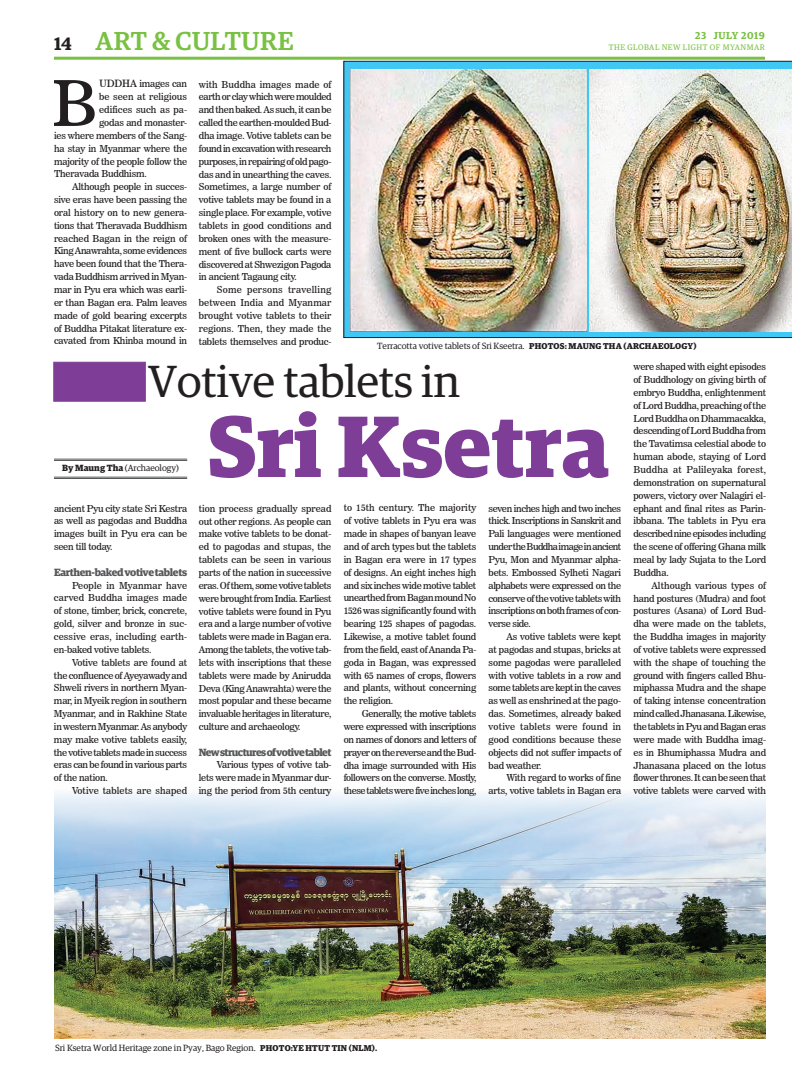
<style>
.page{position:relative;width:792px;height:1080px;background:#fff}
.page>*{position:absolute;margin:0;border:0;box-sizing:border-box;transform-origin:0 0}
.t1{font:700 87px "Guardian Egyp";color:#7e3e98}
.t2{font:62.9px "News 706 BT Roman C";color:#231f20}
.t3{font:45px "Guardian Egyp";color:#231f20}
.t4{font:500 26px "Guardian Egyp";letter-spacing:.02em;color:#79c142}
.t5{font:700 10.5px "Guardian Egyp";letter-spacing:-.055em;color:#57585a}
.t6{font:700 10.5px "Guardian Egyp";letter-spacing:-.035em;color:#57585a}
.t7{font:600 10px "Guardian Egyp";letter-spacing:.06em;color:#79c142}
.t8{font:9.5px/12.9px "News 706 BT Roman C";letter-spacing:-.02em;color:#231f20;text-align:justify}
.t9{font:9.5px "News 706 BT Roman C";color:#231f20}
.t10{font:9.5px "News 706 BT Roman C";letter-spacing:.005em;color:#231f20}
.t11{font:9px "Guardian Egyp";color:#231f20}
.t12{font:8px "Guardian Egyp";letter-spacing:.06em;color:#79c142}
.s1{font-weight:600;font-size:18px;color:#231f20}
.s2{font-size:10px}
.s3{font-weight:700;font-size:8.5px}
.s4{font-weight:700}
</style>
<div class="page">
<hr style="left:54px;top:57px;width:711px;height:3px;background:#79c142">
<img style="left:54px;top:792px;width:712px;height:246px">
<div style="left:54px;top:362px;width:91px;height:39px;background:#7e3e98;border:1px solid #7e3e98"></div>
<svg style="left:344px;top:61px;width:448px;height:277px;background:#45b4da"></svg>
<img style="left:350px;top:69px;width:237px;height:262px">
<img style="left:590px;top:69px;width:202px;height:262px">
<hr style="left:54px;top:459px;width:133px;height:1px;background:#57585a">
<hr style="left:54px;top:460px;width:133px;height:1px;background:#57585a">
<hr style="left:54px;top:477px;width:133px;height:1px;background:#57585a">
<hr style="left:54px;top:478px;width:133px;height:1px;background:#57585a">
<h3 class="t4" style="left:54px;top:23px;width:241px"><span class="s1">14</span> ART &amp; CULTURE</h3>
<h2 class="t2" style="left:52px;top:66px;width:47px">B</h2>
<p class="t8" style="left:99px;top:78px;width:90px"><span class="s2">UDDHA</span> images can</p>
<p class="t9" style="left:99px;top:91px;width:89px">be seen at religious</p>
<p class="t9" style="left:99px;top:104px;width:89px">edifices such as pa-</p>
<p class="t8" style="left:99px;top:116px;width:90px">godas and monaster-</p>
<p class="t8" style="left:54px;top:129px;width:135px">ies where members of the Sang-</p>
<p class="t8" style="left:54px;top:142px;width:135px">ha stay in Myanmar where the</p>
<p class="t8" style="left:54px;top:155px;width:135px">majority of the people follow the</p>
<p class="t8" style="left:54px;top:167px;width:94px">Theravada Buddhism.</p>
<p class="t8" style="left:72px;top:180px;width:117px">Although people in succes-</p>
<p class="t8" style="left:54px;top:193px;width:135px">sive eras have been passing the</p>
<p class="t8" style="left:54px;top:206px;width:135px">oral history on to new genera-</p>
<p class="t8" style="left:54px;top:219px;width:135px">tions that Theravada Buddhism</p>
<p class="t8" style="left:54px;top:232px;width:135px">reached Bagan in the reign of</p>
<p class="t8" style="left:54px;top:245px;width:135px">King Anawrahta, some evidences</p>
<p class="t8" style="left:54px;top:257px;width:135px">have been found that the Thera-</p>
<p class="t8" style="left:54px;top:270px;width:135px">vada Buddhism arrived in Myan-</p>
<p class="t8" style="left:54px;top:283px;width:135px">mar in Pyu era which was earli-</p>
<p class="t8" style="left:54px;top:296px;width:135px">er than Bagan era. Palm leaves</p>
<p class="t8" style="left:54px;top:309px;width:135px">made of gold bearing excerpts</p>
<p class="t8" style="left:54px;top:322px;width:135px">of Buddha Pitakat literature ex-</p>
<p class="t8" style="left:54px;top:335px;width:135px">cavated from Khinba mound in</p>
<p class="t8" style="left:199px;top:78px;width:134px">with Buddha images made of earth or clay which were moulded and then baked. As such, it can be called the earthen-moulded Bud&shy;dha image. Votive tablets can be found in excavation with research purposes, in repairing of old pago&shy;das and in unearthing the caves.<br>Sometimes, a large number of votive tablets may be found in a single place. For example, votive tablets in good conditions and broken ones with the measure&shy;ment of five bullock carts were discovered at Shwezigon Pagoda in ancient Tagaung city.</p>
<p class="t8" style="left:199px;top:283px;width:134px;text-indent:18px">Some persons travelling between India and Myanmar brought votive tablets to their regions. Then, they made the tablets themselves and produc-</p>
<p class="t7" style="left:695px;top:28px;width:71px">23 JULY 2019</p>
<p class="t12" style="left:609px;top:42px;width:158px">THE GLOBAL NEW LIGHT OF MYANMAR</p>
<p class="t11" style="left:377px;top:340px;width:321px">Terracotta votive tablets of Sri Kseetra. <span class="s3">PHOTOS: MAUNG THA (ARCHAEOLOGY)</span></p>
<h3 class="t3" style="left:148px;top:350px;width:313px">Votive tablets in</h3>
<h1 class="t1" style="left:208px;top:380px;width:403px">Sri Ksetra</h1>
<p class="t11" style="left:62px;top:462px;width:118px"><span class="s4">By Maung Tha</span> (Archaeology)</p>
<p class="t8" style="left:54px;top:502px;width:135px">ancient Pyu city state Sri Kestra as well as pagodas and Buddha images built in Pyu era can be seen till today.</p>
<p class="t6" style="left:54px;top:564px;width:135px">Earthen-baked votive tablets</p>
<p class="t8" style="left:54px;top:579px;width:135px;text-indent:18px">People in Myanmar have carved Buddha images made of stone, timber, brick, concrete, gold, silver and bronze in suc&shy;cessive eras, including earth&shy;en-baked votive tablets.</p>
<p class="t8" style="left:54px;top:656px;width:135px;text-indent:18px">Votive tablets are found at the confluence of Ayeyawady and Shweli rivers in northern Myan&shy;mar, in Myeik region in southern Myanmar, and in Rakhine State in western Myanmar. As anybody may make votive tablets easily, the votive tablets made in success eras can be found in various parts of the nation.</p>
<p class="t10" style="left:72px;top:785px;width:117px">Votive tablets are shaped</p>
<p class="t8" style="left:199px;top:502px;width:134px">tion process gradually spread out other regions. As people can make votive tablets to be donat&shy;ed to pagodas and stupas, the tablets can be seen in various parts of the nation in successive eras. Of them, some votive tablets were brought from India. Earliest votive tablets were found in Pyu era and a large number of votive tablets were made in Bagan era.<br>Among the tablets, the votive tab&shy;lets with inscriptions that these tablets were made by Anirudda Deva (King Anawrahta) were the most popular and these became invaluable heritages in literature, culture and archaeology.</p>
<p class="t5" style="left:199px;top:744px;width:134px">New structures of votive tablet</p>
<p class="t8" style="left:199px;top:759px;width:134px;text-indent:18px">Various types of votive tab&shy;lets were made in Myanmar dur&shy;ing the period from 5th century</p>
<p class="t8" style="left:344px;top:502px;width:134px">to 15th century. The majority of votive tablets in Pyu era was made in shapes of banyan leave and of arch types but the tablets in Bagan era were in 17 types of designs. An eight inches high and six inches wide motive tablet unearthed from Bagan mound No 1526 was significantly found with bearing 125 shapes of pagodas.<br>Likewise, a motive tablet found from the field, east of Ananda Pa&shy;goda in Bagan, was expressed with 65 names of crops, flowers and plants, without concerning the religion.</p>
<p class="t8" style="left:344px;top:707px;width:134px;text-indent:18px">Generally, the motive tablets were expressed with inscriptions on names of donors and letters of prayer on the reverse and the Bud&shy;dha image surrounded with His followers on the converse. Mostly, these tablets were five inches long,</p>
<p class="t8" style="left:489px;top:502px;width:134px">seven inches high and two inches thick. Inscriptions in Sanskrit and Pali languages were mentioned under the Buddha image in ancient Pyu, Mon and Myanmar alpha&shy;bets. Embossed Sylheti Nagari alphabets were expressed on the conserve of the votive tablets with inscriptions on both frames of con&shy;verse side.</p>
<p class="t8" style="left:489px;top:630px;width:134px;text-indent:18px">As votive tablets were kept at pagodas and stupas, bricks at some pagodas were paralleled with votive tablets in a row and some tablets are kept in the caves as well as enshrined at the pago&shy;das. Sometimes, already baked votive tablets were found in good conditions because these objects did not suffer impacts of bad weather.</p>
<p class="t8" style="left:489px;top:772px;width:134px;text-align:right">With regard to works of fine arts, votive tablets in Bagan era</p>
<p class="t8" style="left:633px;top:360px;width:134px">were shaped with eight episodes of Buddhology on giving birth of embryo Buddha, enlightenment of Lord Buddha, preaching of the Lord Buddha on Dhammacakka, descending of Lord Buddha from the Tavatimsa celestial abode to human abode, staying of Lord Buddha at Palileyaka forest, demonstration on supernatural powers, victory over Nalagiri el&shy;ephant and final rites as Parin&shy;ibbana. The tablets in Pyu era described nine episodes including the scene of offering Ghana milk meal by lady Sujata to the Lord Buddha.</p>
<p class="t8" style="left:633px;top:579px;width:134px;text-indent:18px">Although various types of hand postures (Mudra) and foot postures (Asana) of Lord Bud&shy;dha were made on the tablets, the Buddha images in majority of votive tablets were expressed with the shape of touching the ground with fingers called Bhu&shy;miphassa Mudra and the shape of taking intense concentration mind called Jhanasana. Likewise, the tablets in Pyu and Bagan eras were made with Buddha imag&shy;es in Bhumiphassa Mudra and Jhanasana placed on the lotus flower thrones. It can be seen that votive tablets were carved with</p>
<p class="t11" style="left:55px;top:1042px;width:324px">Sri Ksetra World Heritage zone in Pyay, Bago Region. <span class="s3">PHOTO:YE HTUT TIN (NLM).</span></p>
</div>
